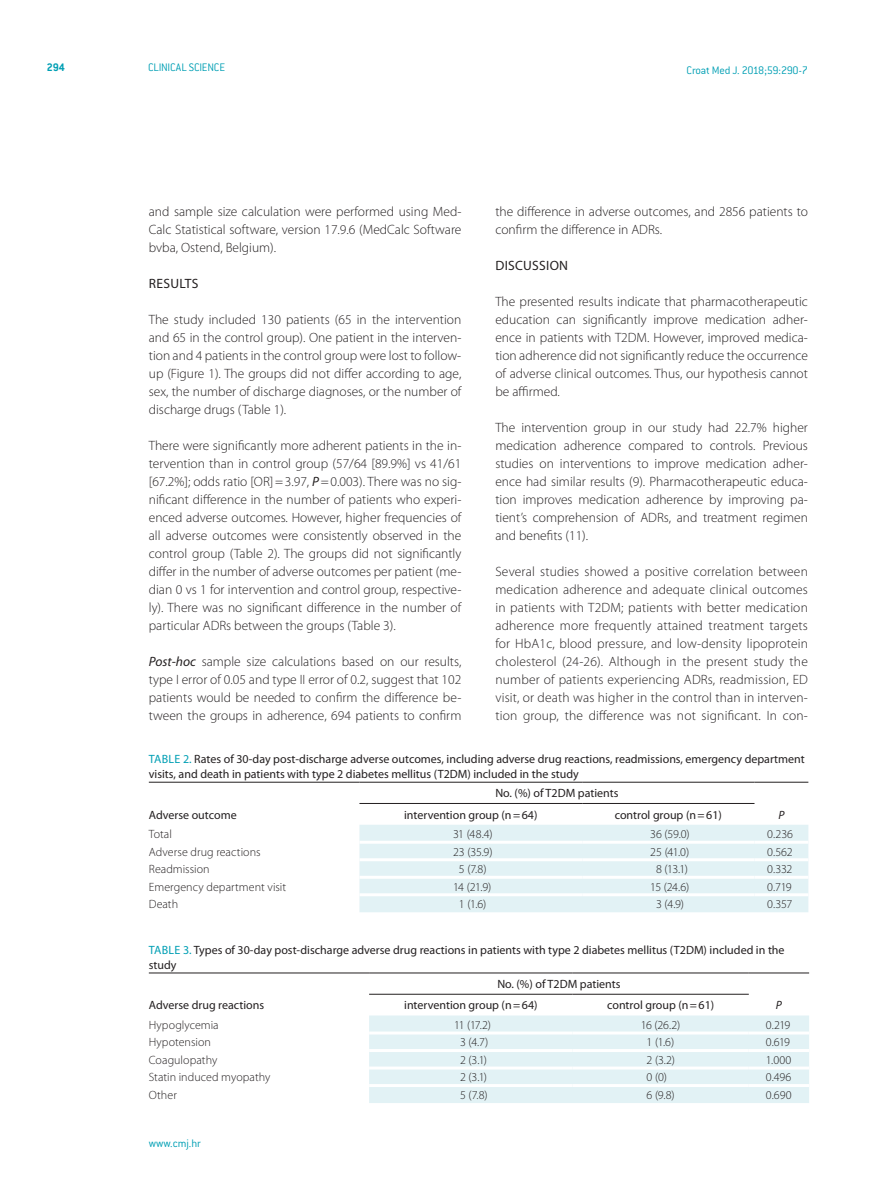
<style>
.page{position:relative;width:893px;height:1191px;background:#fff}
.page>*{position:absolute;margin:0;border:0;box-sizing:border-box;transform-origin:0 0}
.t1{font:300 13.5px/18px "Myriad Pro";color:#231f20;text-align:justify}
.t2{font:13.5px "Myriad Pro";letter-spacing:.02em;color:#231f20}
.t3{font:12px/15px "Myriad Pro";color:#231f20}
.t4{font:300 12px "Myriad Pro";color:#231f20}
.t5{font:300 12px "ITC Conduit LTCE";letter-spacing:-.015em;color:#009fb4}
.t6{font:700 12px "ITC Conduit LTCE";color:#009fb4}
.t7{font:italic 12px "Myriad Pro";color:#231f20}
.s1{color:#009fb4}
.s2{font-weight:400;font-style:italic}
</style>
<div class="page">
<svg style="left:149px;top:781px;width:659px;height:23px"></svg>
<div style="left:359px;top:825px;width:449px;height:87px;background:#e2f2f5"></div>
<hr style="left:149px;top:782px;width:210px;height:1px;background:#231f20">
<hr style="left:359px;top:782px;width:223px;height:1px;background:#231f20">
<hr style="left:582px;top:782px;width:172px;height:1px;background:#231f20">
<hr style="left:754px;top:782px;width:54px;height:1px;background:#231f20">
<hr style="left:359px;top:803px;width:223px;height:1px;background:#231f20">
<hr style="left:582px;top:803px;width:172px;height:1px;background:#231f20">
<hr style="left:359px;top:840px;width:223px;height:3px;background:#fff">
<hr style="left:582px;top:840px;width:172px;height:3px;background:#fff">
<hr style="left:754px;top:840px;width:54px;height:3px;background:#fff">
<hr style="left:359px;top:858px;width:223px;height:3px;background:#fff">
<hr style="left:582px;top:858px;width:172px;height:3px;background:#fff">
<hr style="left:754px;top:858px;width:54px;height:3px;background:#fff">
<hr style="left:359px;top:875px;width:223px;height:3px;background:#fff">
<hr style="left:582px;top:875px;width:172px;height:3px;background:#fff">
<hr style="left:754px;top:875px;width:54px;height:3px;background:#fff">
<hr style="left:359px;top:893px;width:223px;height:3px;background:#fff">
<hr style="left:582px;top:893px;width:172px;height:3px;background:#fff">
<hr style="left:754px;top:893px;width:54px;height:3px;background:#fff">
<svg style="left:149px;top:973px;width:660px;height:21px"></svg>
<div style="left:369px;top:1015px;width:440px;height:88px;background:#e2f2f5"></div>
<hr style="left:149px;top:972px;width:220px;height:1px;background:#231f20">
<hr style="left:369px;top:972px;width:204px;height:1px;background:#231f20">
<hr style="left:573px;top:972px;width:176px;height:1px;background:#231f20">
<hr style="left:749px;top:972px;width:60px;height:1px;background:#231f20">
<hr style="left:369px;top:994px;width:204px;height:1px;background:#231f20">
<hr style="left:573px;top:994px;width:176px;height:1px;background:#231f20">
<hr style="left:369px;top:1031px;width:204px;height:3px;background:#fff">
<hr style="left:573px;top:1031px;width:176px;height:3px;background:#fff">
<hr style="left:749px;top:1031px;width:60px;height:3px;background:#fff">
<hr style="left:369px;top:1049px;width:204px;height:3px;background:#fff">
<hr style="left:573px;top:1049px;width:176px;height:3px;background:#fff">
<hr style="left:749px;top:1049px;width:60px;height:3px;background:#fff">
<hr style="left:369px;top:1066px;width:204px;height:3px;background:#fff">
<hr style="left:573px;top:1066px;width:176px;height:3px;background:#fff">
<hr style="left:749px;top:1066px;width:60px;height:3px;background:#fff">
<hr style="left:369px;top:1084px;width:204px;height:3px;background:#fff">
<hr style="left:573px;top:1084px;width:176px;height:3px;background:#fff">
<hr style="left:749px;top:1084px;width:60px;height:3px;background:#fff">
<p class="t6" style="left:47px;top:60px;width:19px">294</p>
<p class="t5" style="left:148px;top:61px;width:79px">CLINICAL SCIENCE</p>
<p class="t5" style="left:686px;top:63px;width:123px">Croat Med J. 2018;59:290-7</p>
<p class="t1" style="left:495px;top:202px;width:314px">the difference in adverse outcomes, and 2856 patients to confirm the difference in ADRs.</p>
<p class="t2" style="left:495px;top:257px;width:74px">DISCUSSION</p>
<p class="t1" style="left:495px;top:292px;width:314px">The presented results indicate that pharmacotherapeutic education can significantly improve medication adher&shy;ence in patients with T2DM. However, improved medica&shy;tion adherence did not significantly reduce the occurrence of adverse clinical outcomes. Thus, our hypothesis cannot be affirmed.</p>
<p class="t1" style="left:495px;top:418px;width:314px">The intervention group in our study had 22.7% higher medication adherence compared to controls. Previous studies on interventions to improve medication adher&shy;ence had similar results (9). Pharmacotherapeutic educa&shy;tion improves medication adherence by improving pa&shy;tient’s comprehension of ADRs, and treatment regimen and benefits (11).</p>
<p class="t1" style="left:495px;top:562px;width:314px">Several studies showed a positive correlation between medication adherence and adequate clinical outcomes in patients with T2DM; patients with better medication adherence more frequently attained treatment targets for HbA1c, blood pressure, and low-density lipoprotein cholesterol (24-26). Although in the present study the number of patients experiencing ADRs, readmission, ED visit, or death was higher in the control than in interven&shy;tion group, the difference was not significant. In con-</p>
<p class="t3" style="left:149px;top:751px;width:657px"><span class="s1">Table 2.</span> Rates of 30-day post-discharge adverse outcomes, including adverse drug reactions, readmissions, emergency department visits, and death in patients with type 2 diabetes mellitus (T2DM) included in the study</p>
<p class="t3" style="left:495px;top:785px;width:125px">No. (%) of T2DM patients</p>
<p class="t3" style="left:149px;top:807px;width:89px">Adverse outcome</p>
<p class="t3" style="left:404px;top:807px;width:135px">intervention group (n=64)</p>
<p class="t3" style="left:615px;top:807px;width:109px">control group (n=61)</p>
<p class="t7" style="left:778px;top:807px;width:8px">P</p>
<p class="t4" style="left:149px;top:826px;width:25px">Total</p>
<p class="t4" style="left:453px;top:826px;width:41px">31 (48.4)</p>
<p class="t4" style="left:650px;top:826px;width:41px">36 (59.0)</p>
<p class="t4" style="left:767px;top:826px;width:27px">0.236</p>
<p class="t4" style="left:149px;top:844px;width:113px">Adverse drug reactions</p>
<p class="t4" style="left:453px;top:844px;width:41px">23 (35.9)</p>
<p class="t4" style="left:650px;top:844px;width:40px">25 (41.0)</p>
<p class="t4" style="left:767px;top:844px;width:27px">0.562</p>
<p class="t4" style="left:149px;top:861px;width:62px">Readmission</p>
<p class="t4" style="left:459px;top:861px;width:29px">5 (7.8)</p>
<p class="t4" style="left:656px;top:861px;width:33px">8 (13.1)</p>
<p class="t4" style="left:767px;top:861px;width:27px">0.332</p>
<p class="t4" style="left:149px;top:879px;width:139px">Emergency department visit</p>
<p class="t4" style="left:453px;top:879px;width:40px">14 (21.9)</p>
<p class="t4" style="left:650px;top:879px;width:41px">15 (24.6)</p>
<p class="t4" style="left:767px;top:879px;width:26px">0.719</p>
<p class="t4" style="left:149px;top:896px;width:31px">Death</p>
<p class="t4" style="left:459px;top:896px;width:29px">1 (1.6)</p>
<p class="t4" style="left:656px;top:896px;width:30px">3 (4.9)</p>
<p class="t4" style="left:767px;top:896px;width:27px">0.357</p>
<p class="t3" style="left:149px;top:942px;width:637px"><span class="s1">Table 3.</span> Types of 30-day post-discharge adverse drug reactions in patients with type 2 diabetes mellitus (T2DM) included in the study</p>
<p class="t3" style="left:497px;top:976px;width:125px">No. (%) of T2DM patients</p>
<p class="t3" style="left:149px;top:997px;width:117px">Adverse drug reactions</p>
<p class="t3" style="left:404px;top:997px;width:135px">intervention group (n=64)</p>
<p class="t3" style="left:607px;top:997px;width:109px">control group (n=61)</p>
<p class="t7" style="left:776px;top:998px;width:8px">P</p>
<p class="t4" style="left:149px;top:1017px;width:71px">Hypoglycemia</p>
<p class="t4" style="left:454px;top:1017px;width:38px">11 (17.2)</p>
<p class="t4" style="left:641px;top:1017px;width:41px">16 (26.2)</p>
<p class="t4" style="left:766px;top:1017px;width:26px">0.219</p>
<p class="t4" style="left:149px;top:1035px;width:64px">Hypotension</p>
<p class="t4" style="left:460px;top:1035px;width:30px">3 (4.7)</p>
<p class="t4" style="left:647px;top:1035px;width:29px">1 (1.6)</p>
<p class="t4" style="left:766px;top:1035px;width:26px">0.619</p>
<p class="t4" style="left:149px;top:1052px;width:70px">Coagulopathy</p>
<p class="t4" style="left:460px;top:1052px;width:29px">2 (3.1)</p>
<p class="t4" style="left:647px;top:1052px;width:30px">2 (3.2)</p>
<p class="t4" style="left:766px;top:1052px;width:27px">1.000</p>
<p class="t4" style="left:149px;top:1070px;width:123px">Statin induced myopathy</p>
<p class="t4" style="left:460px;top:1070px;width:29px">2 (3.1)</p>
<p class="t4" style="left:647px;top:1070px;width:22px">0 (0)</p>
<p class="t4" style="left:766px;top:1070px;width:27px">0.496</p>
<p class="t4" style="left:149px;top:1087px;width:30px">Other</p>
<p class="t4" style="left:460px;top:1087px;width:29px">5 (7.8)</p>
<p class="t4" style="left:647px;top:1087px;width:30px">6 (9.8)</p>
<p class="t4" style="left:766px;top:1087px;width:27px">0.690</p>
<p class="t1" style="left:149px;top:202px;width:314px">and sample size calculation were performed using Med-Calc Statistical software, version 17.9.6 (MedCalc Software bvba, Ostend, Belgium).</p>
<p class="t2" style="left:149px;top:275px;width:51px">RESULTS</p>
<p class="t1" style="left:149px;top:310px;width:314px">The study included 130 patients (65 in the intervention and 65 in the control group). One patient in the interven&shy;tion and 4 patients in the control group were lost to follow&shy;up (Figure 1). The groups did not differ according to age, sex, the number of discharge diagnoses, or the number of discharge drugs (Table 1).</p>
<p class="t1" style="left:149px;top:436px;width:314px">There were significantly more adherent patients in the in&shy;tervention than in control group (57/64 [89.9%] vs 41/61 [67.2%]; odds ratio [OR]=3.97, <span class="s2">P</span>=0.003). There was no sig&shy;nificant difference in the number of patients who experi&shy;enced adverse outcomes. However, higher frequencies of all adverse outcomes were consistently observed in the control group (Table 2). The groups did not significantly differ in the number of adverse outcomes per patient (me&shy;dian 0 vs 1 for intervention and control group, respective&shy;ly). There was no significant difference in the number of particular ADRs between the groups (Table 3).</p>
<p class="t1" style="left:149px;top:652px;width:314px"><span class="s2">Post-hoc</span> sample size calculations based on our results, type I error of 0.05 and type II error of 0.2, suggest that 102 patients would be needed to confirm the difference be&shy;tween the groups in adherence, 694 patients to confirm</p>
<p class="t5" style="left:149px;top:1136px;width:54px">www.cmj.hr</p>
</div>
